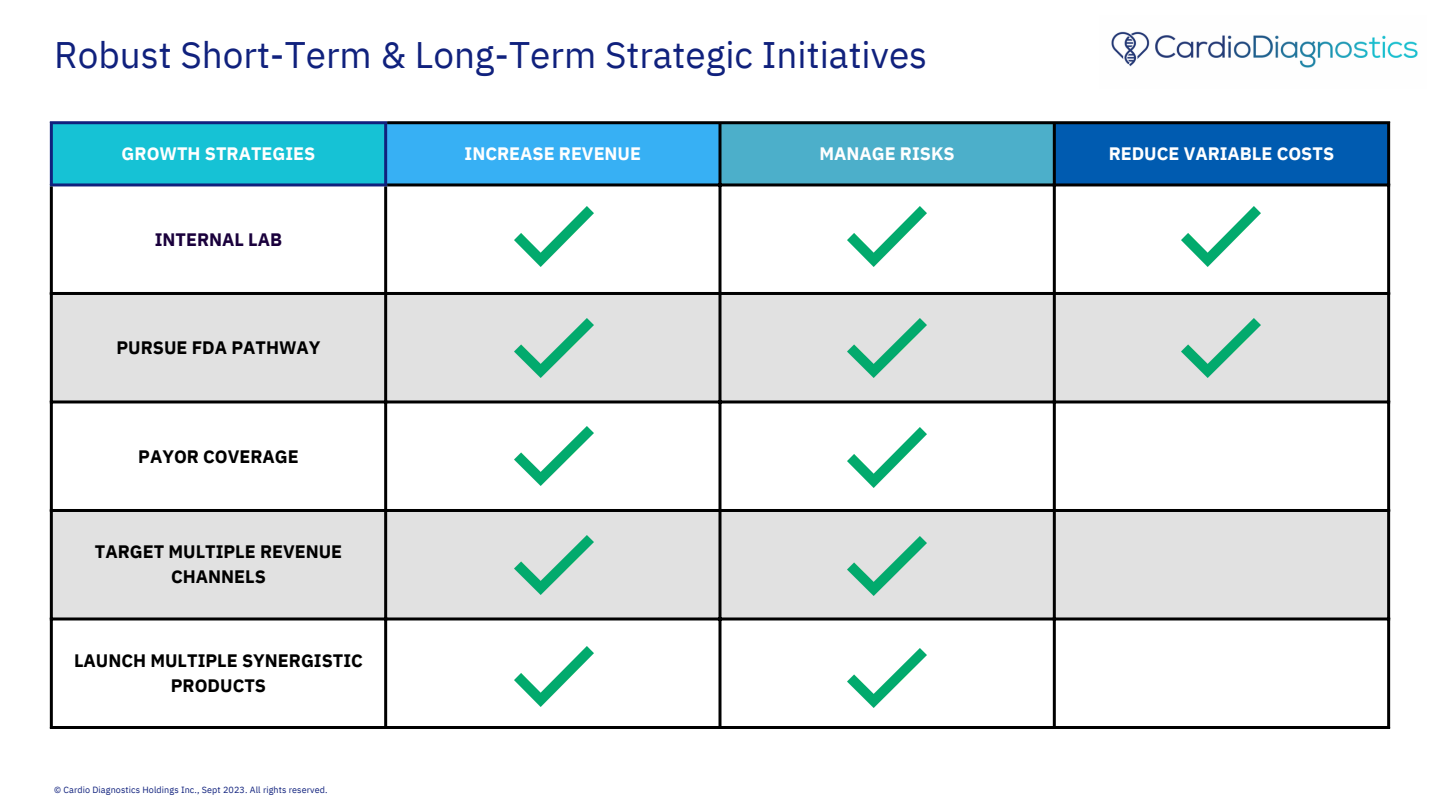
<style>
.page{position:relative;width:1440px;height:810px;background:#fff}
.page>*{position:absolute;margin:0;border:0;box-sizing:border-box;transform-origin:0 0}
.t1{font:36.9px "IBM Plex Sans";color:#10217d}
.t2{font:700 18px/24.8px "IBM Plex Sans";color:#000;text-align:center}
.t3{font:700 18px "IBM Plex Sans";color:#fff}
.t4{font:700 18px "IBM Plex Sans";color:#1a003c}
.t5{font:9px "IBM Plex Sans";letter-spacing:.01em;color:#10217d}
</style>
<div class="page">
<img style="left:1111px;top:31px;width:307px;height:37px">
<div style="left:51px;top:123px;width:335px;height:62px;background:#16c2d5"></div>
<div style="left:385px;top:123px;width:335px;height:62px;background:#37b0f4"></div>
<div style="left:720px;top:123px;width:335px;height:62px;background:#4cafca"></div>
<div style="left:1054px;top:123px;width:335px;height:62px;background:#005bb0"></div>
<svg style="left:53px;top:295px;width:1334px;height:322px;fill:#e1e1e1"></svg>
<hr style="left:50px;top:124px;width:3px;height:59px;background:#10217d">
<hr style="left:384px;top:124px;width:3px;height:59px;background:#10217d">
<hr style="left:50px;top:121px;width:337px;height:3px;background:#10217d">
<hr style="left:50px;top:183px;width:337px;height:3px;background:#10217d">
<hr style="left:50px;top:186px;width:3px;height:540px;background:#000">
<hr style="left:384px;top:186px;width:3px;height:540px;background:#000">
<hr style="left:718px;top:124px;width:3px;height:602px;background:#000">
<hr style="left:1053px;top:124px;width:3px;height:602px;background:#000">
<hr style="left:1387px;top:124px;width:3px;height:602px;background:#000">
<hr style="left:387px;top:121px;width:1003px;height:3px;background:#000">
<hr style="left:387px;top:183px;width:1003px;height:3px;background:#000">
<hr style="left:50px;top:292px;width:1340px;height:3px;background:#000">
<hr style="left:50px;top:400px;width:1340px;height:3px;background:#000">
<hr style="left:50px;top:509px;width:1340px;height:3px;background:#000">
<hr style="left:50px;top:617px;width:1340px;height:3px;background:#000">
<hr style="left:50px;top:726px;width:1340px;height:3px;background:#000">
<img style="left:514px;top:207px;width:79px;height:59px">
<img style="left:514px;top:318px;width:79px;height:60px">
<img style="left:848px;top:207px;width:79px;height:59px">
<img style="left:848px;top:318px;width:79px;height:60px">
<img style="left:848px;top:428px;width:79px;height:59px">
<img style="left:848px;top:537px;width:79px;height:59px">
<img style="left:848px;top:648px;width:79px;height:60px">
<img style="left:1182px;top:207px;width:79px;height:59px">
<img style="left:1182px;top:318px;width:79px;height:60px">
<img style="left:514px;top:426px;width:79px;height:60px">
<img style="left:514px;top:535px;width:79px;height:59px">
<img style="left:514px;top:647px;width:79px;height:59px">
<p class="t1" style="left:54px;top:30px;width:875px">Robust Short-Term &amp; Long-Term Strategic Initiatives</p>
<p class="t3" style="left:122px;top:142px;width:195px">GROWTH STRATEGIES</p>
<p class="t3" style="left:465px;top:142px;width:178px">INCREASE REVENUE</p>
<p class="t3" style="left:819px;top:142px;width:137px">MANAGE RISKS</p>
<p class="t3" style="left:1109px;top:142px;width:227px">REDUCE VARIABLE COSTS</p>
<p class="t4" style="left:155px;top:227px;width:129px">INTERNAL LAB</p>
<p class="t2" style="left:116px;top:335px;width:206px">PURSUE FDA PATHWAY</p>
<p class="t2" style="left:138px;top:444px;width:162px">PAYOR COVERAGE</p>
<p class="t2" style="left:95px;top:539px;width:249px">TARGET MULTIPLE REVENUE<br>CHANNELS</p>
<p class="t2" style="left:74px;top:648px;width:290px">LAUNCH MULTIPLE SYNERGISTIC<br>PRODUCTS</p>
<p class="t5" style="left:54px;top:784px;width:275px">© Cardio Diagnostics Holdings Inc., Sept 2023. All rights reserved.</p>
</div>
